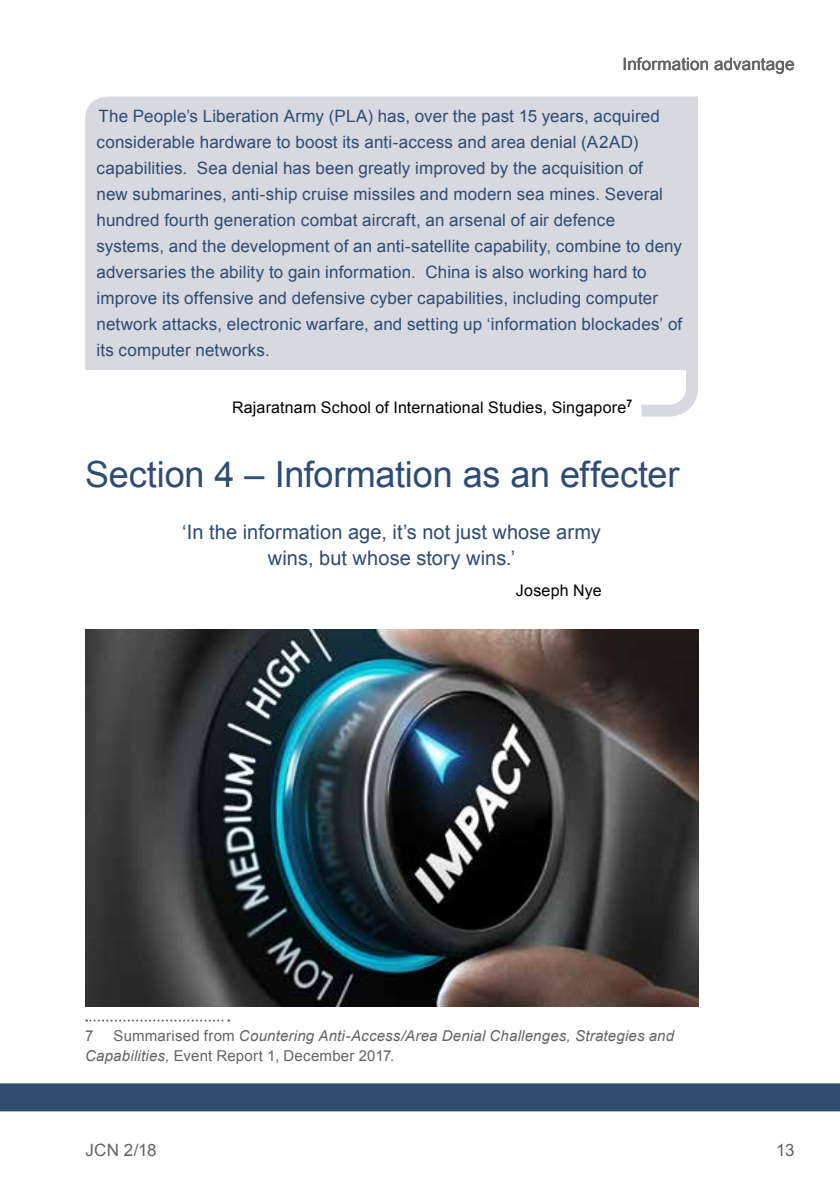
<style>
.page{position:relative;width:840px;height:1191px;background:#fff}
.page>*{position:absolute;margin:0;border:0;box-sizing:border-box;transform-origin:0 0}
.t1{font:36px "Arial";letter-spacing:-.005em;color:#2f4c71}
.t2{font:20px/26px "Arial";letter-spacing:.005em;color:#2f4c71;text-align:center}
.t3{font:17px/26px "Arial";letter-spacing:.01em;color:#2f4c71}
.t4{font:17px "Arial";letter-spacing:.01em;color:#636466}
.t5{font:16px "Arial";letter-spacing:.01em;color:#000}
.t6{font:italic 15px/20px "Arial";letter-spacing:.015em;color:#636466}
.t7{font:15px "Arial";color:#636466}
.s1{font-style:normal}
</style>
<div class="page">
<svg style="left:86px;top:1019px;width:143px;height:2px"></svg>
<div style="left:85px;top:96px;width:612px;height:274px;background:#d8d8e0"></div>
<svg style="left:629px;top:325px;width:69px;height:92px"></svg>
<img style="left:85px;top:629px;width:612px;height:377px">
<div style="left:0;top:1083px;width:839px;height:28px;background:#2f4c71"></div>
<p class="t4" style="left:622px;top:53px;width:173px">Information advantage</p>
<p class="t3" style="left:96px;top:104px;width:587px">The People’s Liberation Army (PLA) has, over the past 15 years, acquired considerable hardware to boost its anti-access and area denial (A2AD) capabilities. Sea denial has been greatly improved by the acquisition of<br>new submarines, anti-ship cruise missiles and modern sea mines. Several hundred fourth generation combat aircraft, an arsenal of air defence systems, and the development of an anti-satellite capability, combine to deny adversaries the ability to gain information. China is also working hard to improve its offensive and defensive cyber capabilities, including computer network attacks, electronic warfare, and setting up ‘information blockades’ of its computer networks.</p>
<p class="t5" style="left:232px;top:397px;width:401px">Rajaratnam School of International Studies, Singapore<sup>7</sup></p>
<h1 class="t1" style="left:85px;top:450px;width:595px">Section 4 – Information as an effecter</h1>
<p class="t2" style="left:182px;top:519px;width:420px">‘In the information age, it’s not just whose army wins, but whose story wins.’</p>
<p class="t5" style="left:515px;top:580px;width:87px">Joseph Nye</p>
<p class="t6" style="left:85px;top:1025px;width:590px;text-indent:28px"><span class="s1">Summarised from</span> Countering Anti-Access/Area Denial Challenges, Strategies and<br>Capabilities, <span class="s1">Event Report 1, December 2017.</span></p>
<p class="t7" style="left:85px;top:1025px;width:10px">7</p>
<p class="t4" style="left:85px;top:1138px;width:73px">JCN 2/18</p>
<p class="t4" style="left:775px;top:1138px;width:20px">13</p>
</div>
